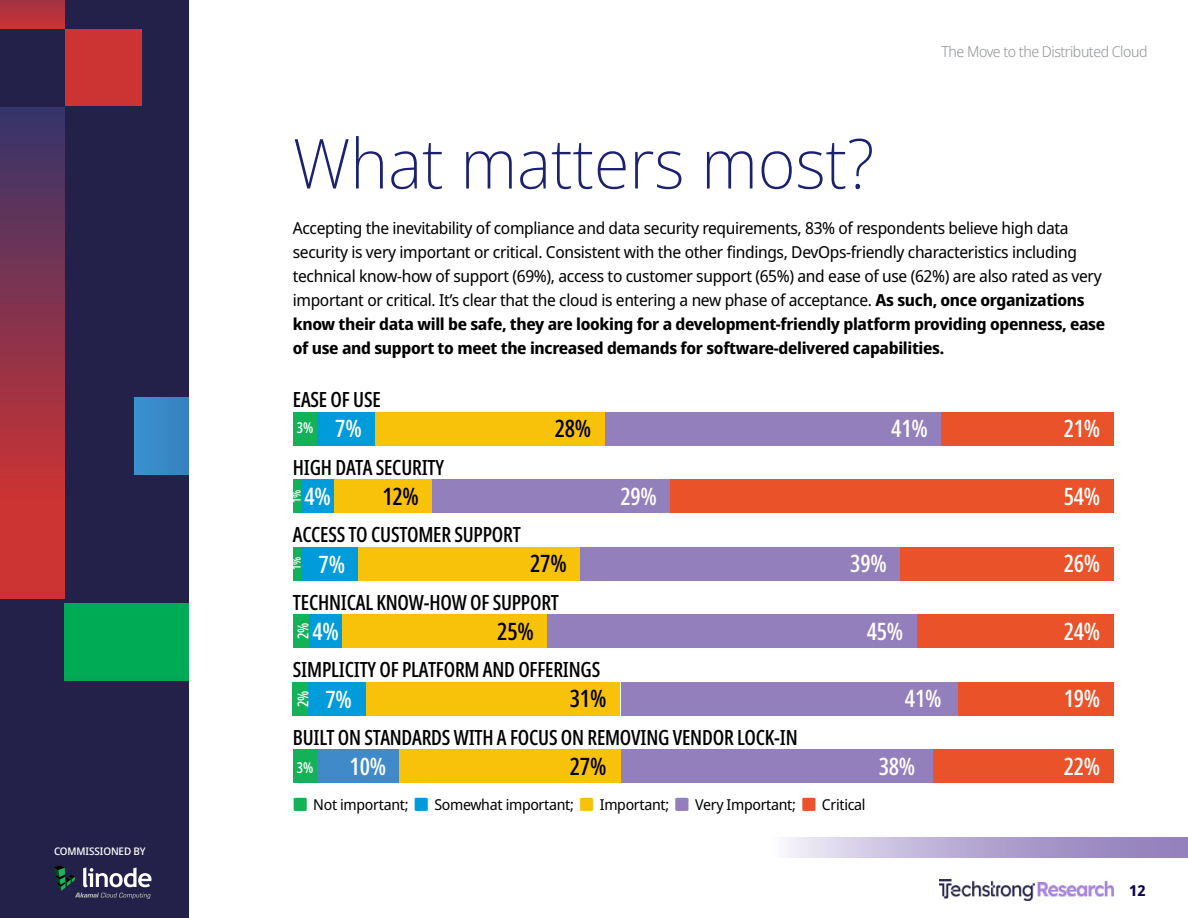
<style>
.page{position:relative;width:1188px;height:918px;background:#fff}
.page>*{position:absolute;margin:0;border:0;box-sizing:border-box;transform-origin:0 0}
.t1{font:200 69px "Noto Sans Display";color:#1c216f}
.t2{font:500 extra-condensed 24px "Noto Sans Display";letter-spacing:-.01em;color:#fff}
.t3{font:500 extra-condensed 24px "Noto Sans Display";letter-spacing:-.01em;color:#000}
.t4{font:500 extra-condensed 21px "Noto Sans Display";letter-spacing:-.01em;color:#000}
.t5{font:16.5px/24px "Noto Sans Display";letter-spacing:-.02em;color:#000}
.t6{font:15px "Noto Sans Display";letter-spacing:-.02em;color:#000}
.t7{font:300 15px "Noto Sans Display";letter-spacing:-.03em;color:#939598}
.t8{font:500 extra-condensed 15px "Noto Sans Display";color:#fff}
.t9{font:700 15px "Noto Sans Display";color:#11034c}
.t10{font:500 extra-condensed 12px "Noto Sans Display";color:#fff}
.t11{font:500 10.5px "Noto Sans Display";letter-spacing:-.01em;color:#fff}
.s1{font-weight:700}
.s2{color:#13b258}
.s3{color:#009bda}
.s4{color:#f9c20a}
.s5{color:#937fbb}
.s6{color:#ea5329}
</style>
<div class="page">
<div style="left:0;top:0;width:189px;height:918px;background:#232149"></div>
<div style="left:0;top:0;width:65px;height:28px;background:linear-gradient(to bottom,#a23342,#c93334)"></div>
<div style="left:135px;top:398px;width:54px;height:76px;background:#388ac6"></div>
<div style="left:65px;top:604px;width:124px;height:76px;background:#00ab55"></div>
<svg style="left:0;top:108px;width:65px;height:490px;background:#8f3349"></svg>
<div style="left:65px;top:29px;width:77px;height:77px;background:#c33"></div>
<div style="left:293px;top:682px;width:15px;height:34px;background:#13b258"></div>
<div style="left:293px;top:614px;width:16px;height:34px;background:#13b258"></div>
<div style="left:293px;top:412px;width:25px;height:34px;background:#13b258"></div>
<div style="left:318px;top:412px;width:57px;height:34px;background:#009bda"></div>
<div style="left:375px;top:412px;width:230px;height:34px;background:#f9c20a"></div>
<div style="left:605px;top:412px;width:336px;height:34px;background:#937fbb"></div>
<div style="left:941px;top:412px;width:173px;height:34px;background:#ea5329"></div>
<div style="left:293px;top:479px;width:8px;height:34px;background:#13b258"></div>
<div style="left:301px;top:479px;width:33px;height:34px;background:#009bda"></div>
<div style="left:309px;top:614px;width:33px;height:34px;background:#009bda"></div>
<div style="left:334px;top:479px;width:98px;height:34px;background:#f9c20a"></div>
<div style="left:432px;top:479px;width:239px;height:34px;background:#937fbb"></div>
<div style="left:671px;top:479px;width:443px;height:34px;background:#ea5329"></div>
<div style="left:293px;top:547px;width:8px;height:33px;background:#13b258"></div>
<div style="left:365px;top:682px;width:255px;height:34px;background:#f9c20a"></div>
<div style="left:301px;top:547px;width:58px;height:33px;background:#009bda"></div>
<div style="left:308px;top:682px;width:57px;height:34px;background:#009bda"></div>
<div style="left:359px;top:547px;width:221px;height:33px;background:#f9c20a"></div>
<div style="left:580px;top:547px;width:320px;height:33px;background:#937fbb"></div>
<div style="left:900px;top:547px;width:214px;height:33px;background:#ea5329"></div>
<div style="left:342px;top:614px;width:205px;height:34px;background:#f9c20a"></div>
<div style="left:547px;top:614px;width:370px;height:34px;background:#937fbb"></div>
<div style="left:917px;top:614px;width:197px;height:34px;background:#ea5329"></div>
<div style="left:621px;top:682px;width:337px;height:34px;background:#937fbb"></div>
<div style="left:958px;top:682px;width:156px;height:34px;background:#ea5329"></div>
<div style="left:293px;top:749px;width:25px;height:34px;background:#13b258"></div>
<div style="left:318px;top:749px;width:82px;height:34px;background:#418ac9"></div>
<div style="left:400px;top:749px;width:221px;height:34px;background:#f9c20a"></div>
<div style="left:621px;top:749px;width:312px;height:34px;background:#937fbb"></div>
<div style="left:933px;top:749px;width:181px;height:34px;background:#ea5329"></div>
<svg style="left:786px;top:837px;width:402px;height:20px;background:#b7aad3"></svg>
<img style="left:940px;top:880px;width:174px;height:20px">
<svg style="left:54px;top:866px;width:98px;height:33px"></svg>
<p class="t11" style="left:54px;top:844px;width:93px">COMMISSIONED BY</p>
<p class="t7" style="left:942px;top:40px;width:207px">The Move to the Distributed Cloud</p>
<h1 class="t1" style="left:293px;top:115px;width:583px">What matters most?</h1>
<p class="t5" style="left:293px;top:216px;width:814px">Accepting the inevitability of compliance and data security requirements, 83% of respondents believe high data security is very important or critical. Consistent with the other findings, DevOps-friendly characteristics including technical know-how of support (69%), access to customer support (65%) and ease of use (62%) are also rated as very important or critical. It’s clear that the cloud is entering a new phase of acceptance. <span class="s1">As such, once organizations know their data will be safe, they are looking for a development-friendly platform providing openness, ease of use and support to meet the increased demands for software-delivered capabilities.</span></p>
<p class="t4" style="left:293px;top:385px;width:89px">EASE OF USE</p>
<p class="t8" style="left:297px;top:417px;width:18px">3%</p>
<h2 class="t2" style="left:335px;top:412px;width:28px">7%</h2>
<h2 class="t3" style="left:555px;top:411px;width:38px">28%</h2>
<h2 class="t2" style="left:891px;top:412px;width:38px">41%</h2>
<h2 class="t2" style="left:1064px;top:411px;width:38px">21%</h2>
<p class="t4" style="left:293px;top:452px;width:153px">HIGH DATA SECURITY</p>
<h2 class="t2" style="left:304px;top:479px;width:28px">4%</h2>
<p class="t10" style="left:288px;top:503px;width:15px;rotate:-90deg">1%</p>
<h2 class="t3" style="left:382px;top:479px;width:38px">12%</h2>
<h2 class="t2" style="left:620px;top:479px;width:38px">29%</h2>
<h2 class="t2" style="left:1064px;top:479px;width:38px">54%</h2>
<p class="t4" style="left:293px;top:520px;width:229px">ACCESS TO CUSTOMER SUPPORT</p>
<p class="t10" style="left:288px;top:570px;width:15px;rotate:-90deg">1%</p>
<h2 class="t2" style="left:319px;top:547px;width:28px">7%</h2>
<h2 class="t3" style="left:530px;top:547px;width:38px">27%</h2>
<h2 class="t2" style="left:850px;top:547px;width:38px">39%</h2>
<h2 class="t2" style="left:1064px;top:547px;width:38px">26%</h2>
<p class="t4" style="left:293px;top:587px;width:268px">TECHNICAL KNOW-HOW OF SUPPORT</p>
<h2 class="t2" style="left:313px;top:614px;width:28px">4%</h2>
<p class="t8" style="left:292px;top:639px;width:18px;rotate:-90deg">2%</p>
<h2 class="t3" style="left:497px;top:614px;width:38px">25%</h2>
<h2 class="t2" style="left:867px;top:614px;width:38px">45%</h2>
<h2 class="t2" style="left:1064px;top:614px;width:38px">24%</h2>
<p class="t4" style="left:293px;top:655px;width:309px">SIMPLICITY OF PLATFORM AND OFFERINGS</p>
<p class="t8" style="left:292px;top:707px;width:18px;rotate:-90deg">2%</p>
<h2 class="t2" style="left:326px;top:682px;width:28px">7%</h2>
<h2 class="t3" style="left:570px;top:682px;width:38px">31%</h2>
<h2 class="t2" style="left:905px;top:682px;width:38px">41%</h2>
<h2 class="t2" style="left:1064px;top:682px;width:38px">19%</h2>
<p class="t4" style="left:293px;top:722px;width:506px">BUILT ON STANDARDS WITH A FOCUS ON REMOVING VENDOR LOCK-IN</p>
<p class="t8" style="left:297px;top:756px;width:18px">3%</p>
<h2 class="t2" style="left:350px;top:749px;width:38px">10%</h2>
<h2 class="t3" style="left:570px;top:749px;width:38px">27%</h2>
<h2 class="t2" style="left:879px;top:749px;width:38px">38%</h2>
<h2 class="t2" style="left:1064px;top:749px;width:38px">22%</h2>
<p class="t6" style="left:294px;top:794px;width:573px"><span class="s2">▲❑◆</span> Not important; <span class="s3">▲❑◆</span> Somewhat important; <span class="s4">▲❑◆</span> Important; <span class="s5">▲❑◆</span> Very Important; <span class="s6">▲❑◆</span> Critical</p>
<p class="t9" style="left:1129px;top:880px;width:18px">12</p>
</div>
